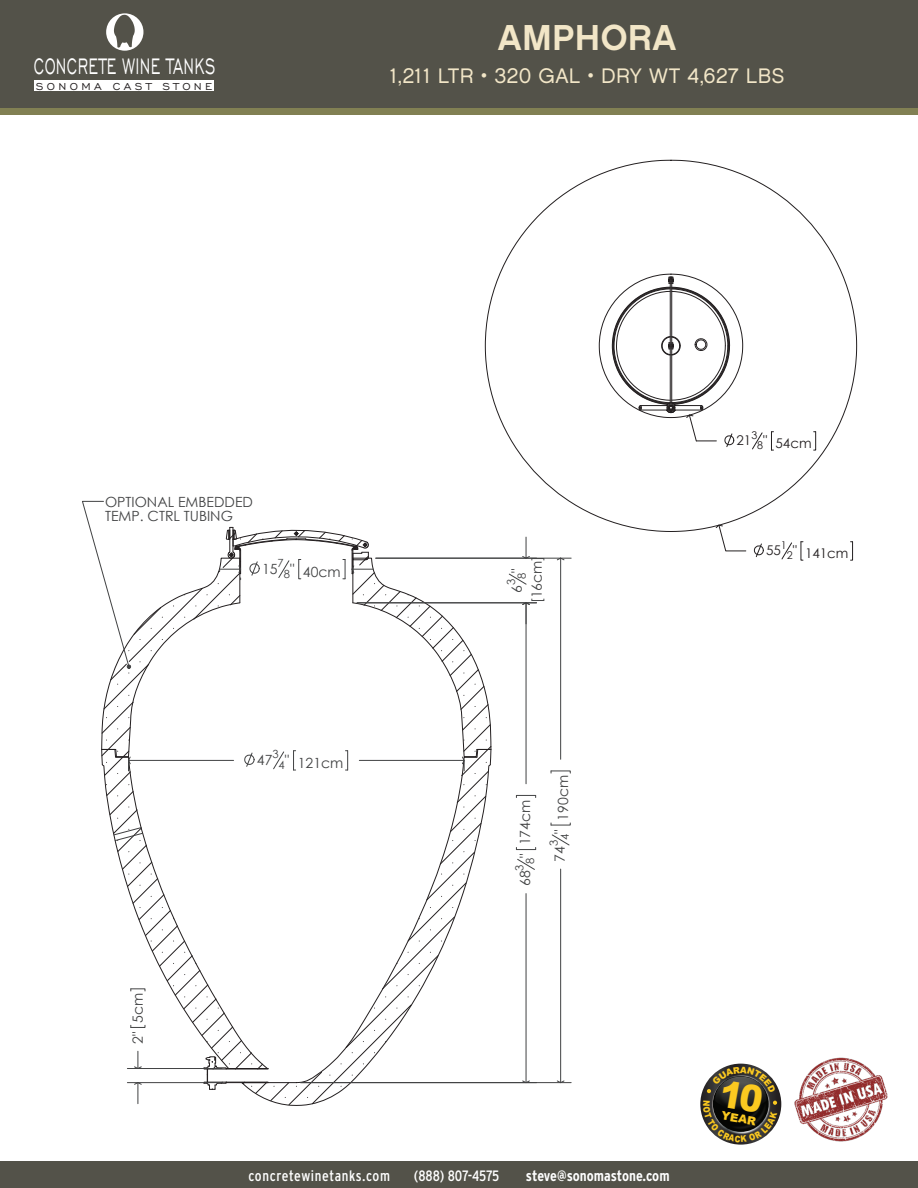
<style>
.page{position:relative;width:918px;height:1188px;background:#fff}
.page>*{position:absolute;margin:0;border:0;box-sizing:border-box;transform-origin:0 0}
.t1{font:36px "Chalet New York Nineteen Sixty";letter-spacing:.02em;color:#f2e6c7}
.t2{font:28.8px "Engravers Gothic BT";letter-spacing:.02em;color:#fff;scale:.6 1}
.t3{font:21px "Chalet London Nineteen Sixty";letter-spacing:.02em;color:#f2e6c7}
.t4{font:condensed 15px "Interstate";letter-spacing:.03em;color:#fff}
.t5{font:700 condensed 15px "Interstate";letter-spacing:-.005em;color:#fff}
.t6{font:condensed 15px "Interstate";letter-spacing:-.01em;color:#fff}
.t7{font:14.1px/13.8px "Century Gothic";color:#414243}
.t8{font:13.35px "Century Gothic";color:#231f20}
.t9{font:12.9px "Engravers Gothic BT";letter-spacing:.26em;color:#231f20}
.t10{font:900 11.55px "Arial";color:#fbc920}
.t11{font:11.25px/10.9px "Century Gothic";color:#414243}
.t12{font:10.65px "Century Gothic";color:#231f20}
.s1{font-size:11.25px}
.s2{font-size:10.65px}
</style>
<div class="page">
<hr style="left:526px;top:603px;width:1px;height:181px;background:#414243">
<hr style="left:526px;top:894px;width:1px;height:189px;background:#414243">
<svg style="left:516px;top:795px;width:20px;height:3px"></svg>
<svg style="left:516px;top:847px;width:20px;height:3px"></svg>
<svg style="left:522px;top:1080px;width:8px;height:2px"></svg>
<svg style="left:522px;top:602px;width:8px;height:22px"></svg>
<svg style="left:522px;top:537px;width:8px;height:21px"></svg>
<svg style="left:517px;top:859px;width:18px;height:11px"></svg>
<svg style="left:508px;top:573px;width:19px;height:12px"></svg>
<hr style="left:357px;top:603px;width:180px;height:1px;background:#414243">
<svg style="left:82px;top:501px;width:410px;height:605px"></svg>
<svg style="left:551px;top:834px;width:19px;height:12px"></svg>
<svg style="left:550px;top:822px;width:21px;height:4px"></svg>
<svg style="left:550px;top:770px;width:21px;height:4px"></svg>
<hr style="left:301px;top:1082px;width:270px;height:1px;background:#414243">
<hr style="left:376px;top:558px;width:195px;height:1px;background:#414243">
<hr style="left:560px;top:869px;width:1px;height:214px;background:#414243">
<hr style="left:560px;top:558px;width:1px;height:201px;background:#414243">
<svg style="left:557px;top:1080px;width:8px;height:3px"></svg>
<svg style="left:557px;top:557px;width:8px;height:4px"></svg>
<div style="left:0;top:0;width:918px;height:108px;background:#535249"></div>
<div style="left:0;top:108px;width:918px;height:7px;background:#818053"></div>
<div style="left:0;top:1161px;width:918px;height:27px;background:#535249"></div>
<img style="left:794px;top:1057px;width:94px;height:85px">
<div style="left:34px;top:81px;width:180px;height:10px;background:#fff"></div>
<svg style="left:106px;top:13px;width:37px;height:38px"></svg>
<svg style="left:700px;top:1064px;width:81px;height:81px"></svg>
<svg style="left:485px;top:174px;width:372px;height:358px"></svg>
<svg style="left:813px;top:431px;width:3px;height:20px"></svg>
<svg style="left:752px;top:432px;width:11px;height:18px"></svg>
<svg style="left:771px;top:431px;width:2px;height:20px"></svg>
<svg style="left:754px;top:543px;width:10px;height:14px"></svg>
<svg style="left:781px;top:542px;width:11px;height:18px"></svg>
<svg style="left:800px;top:541px;width:4px;height:20px"></svg>
<svg style="left:850px;top:541px;width:3px;height:20px"></svg>
<svg style="left:599px;top:159px;width:147px;height:392px"></svg>
<svg style="left:703px;top:1067px;width:74px;height:76px;background:#474746"></svg>
<p class="t2" style="left:34px;top:50px;width:304px">CONCRETE WINE TANKS</p>
<p class="t9" style="left:36px;top:79px;width:178px">SONOMA CAST STONE</p>
<p class="t1" style="left:498px;top:15px;width:180px">AMPHORA</p>
<p class="t3" style="left:390px;top:63px;width:395px">1,211 LTR • 320 GAL • DRY WT 4,627 LBS</p>
<p class="t7" style="left:105px;top:495px;width:149px">OPTIONAL EMBEDDED<br>TEMP. CTRL TUBING</p>
<p class="t11" style="left:278px;top:557px;width:8px">7</p>
<p class="t7" style="left:284px;top:565px;width:58px"><span class="s1">8</span>" 40cm</p>
<p class="t7" style="left:262px;top:561px;width:17px">15</p>
<p class="t7" style="left:131px;top:1044px;width:52px;rotate:-90deg">2" 5cm</p>
<p class="t11" style="left:272px;top:748px;width:8px">3</p>
<p class="t7" style="left:257px;top:753px;width:17px">47</p>
<p class="t7" style="left:285px;top:753px;width:6px">"</p>
<p class="t7" style="left:279px;top:756px;width:66px"><span class="s1">4</span> 121cm</p>
<p class="t11" style="left:505px;top:579px;width:12px;text-indent:-6px;rotate:-90deg">3<br>8<sup>"</sup></p>
<p class="t7" style="left:530px;top:603px;width:49px;rotate:-90deg">[16cm]</p>
<p class="t7" style="left:510px;top:593px;width:9px;rotate:-90deg">6</p>
<p class="t7" style="left:518px;top:886px;width:88px;rotate:-90deg">68 <sub>8</sub>" 174cm</p>
<p class="t11" style="left:514px;top:871px;width:8px;rotate:-90deg">3</p>
<p class="t7" style="left:556px;top:840px;width:66px;rotate:-90deg"><span class="s1">4</span>" 190cm</p>
<p class="t11" style="left:548px;top:846px;width:8px;rotate:-90deg">3</p>
<p class="t7" style="left:553px;top:862px;width:17px;rotate:-90deg">74</p>
<p class="t12" style="left:751px;top:428px;width:7px">3</p>
<p class="t8" style="left:737px;top:435px;width:77px">21 " 54cm</p>
<p class="t12" style="left:757px;top:439px;width:7px">8</p>
<p class="t12" style="left:781px;top:538px;width:7px">1</p>
<p class="t8" style="left:787px;top:545px;width:63px"><span class="s2">2</span>" 141cm</p>
<p class="t8" style="left:766px;top:542px;width:16px">55</p>
<p class="t10" style="left:723px;top:1107px;width:37px;rotate:10deg">YEAR</p>
<p class="t4" style="left:248px;top:1167px;width:143px">concretewinetanks.com</p>
<p class="t6" style="left:414px;top:1167px;width:87px">(888) 807-4575</p>
<p class="t5" style="left:526px;top:1167px;width:145px">steve@sonomastone.com</p>
</div>
